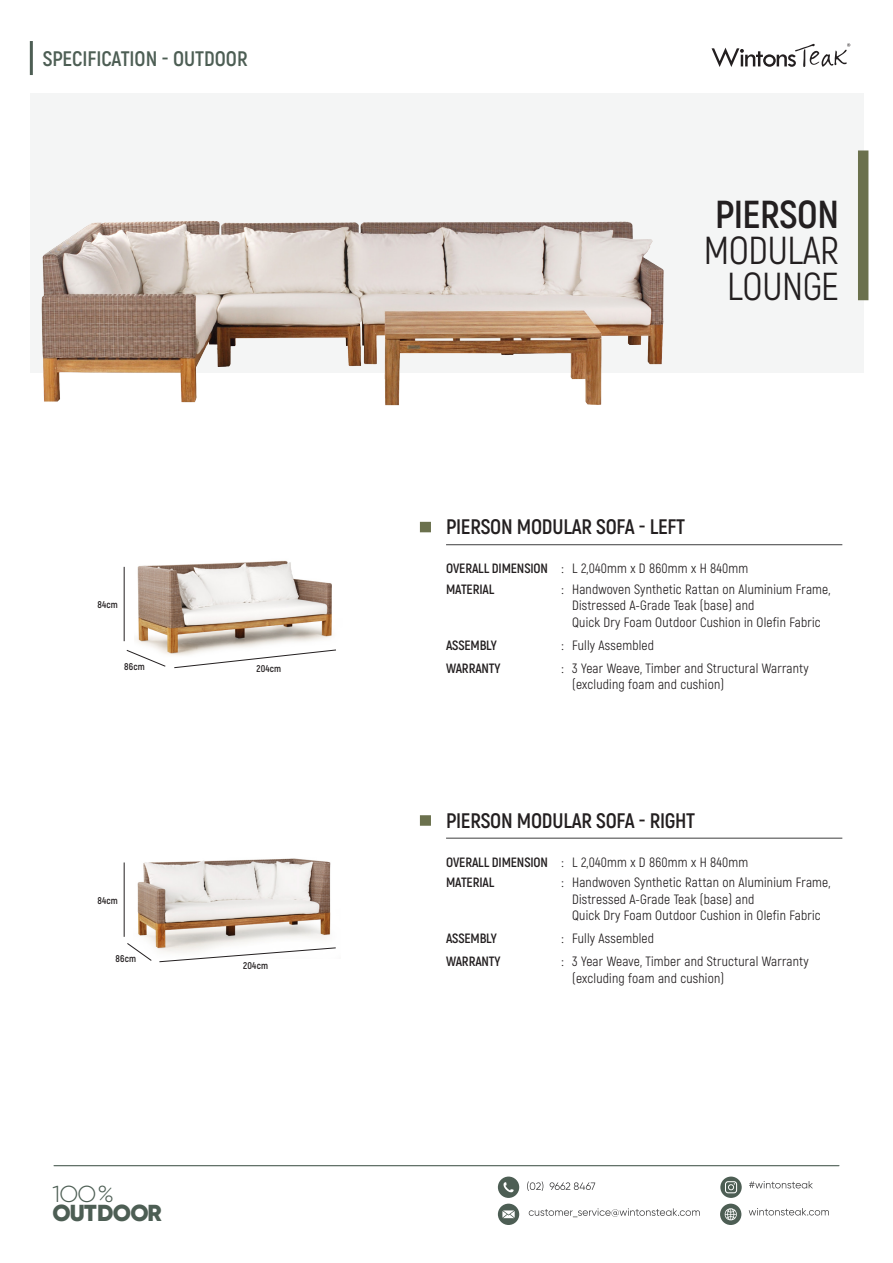
<style>
.page{position:relative;width:893px;height:1263px;background:#fff}
.page>*{position:absolute;margin:0;border:0;box-sizing:border-box;transform-origin:0 0}
.Product_Name{font:700 39px/36px "Akrobat";letter-spacing:-.01em;color:#231f20}
.Product_Name-2{font:39px "Akrobat";letter-spacing:-.01em;color:#231f20}
.GC__Headline__1_-_h{font:900 23.1px/19.2px "Gilroy";letter-spacing:-.03em;color:#4d5e54}
.Product_Copy{font:700 21px "Akrobat";letter-spacing:-.01em;color:#231f20}
.t1{font:700 21px "Akrobat";color:#4d5e54}
.Product_Copy-2{font:13.5px/16.5px "Akrobat";letter-spacing:.015em;color:#231f20}
.Product_Copy-3{font:700 13.5px "Akrobat";letter-spacing:-.01em;color:#231f20}
.t2{font:700 9.75px "Akrobat";letter-spacing:.02em;color:#231f20}
.s1{font-weight:300}
.s2{font-weight:400}
.s3{font-weight:700}
</style>
<div class="page">
<svg style="left:711px;top:43px;width:139px;height:24px"></svg>
<hr style="left:30px;top:41px;width:3px;height:34px;background:#4d5e54">
<hr style="left:446px;top:838px;width:396px;height:1px;background:#3e3e3f">
<div style="left:420px;top:815px;width:11px;height:11px;background:#6b714d"></div>
<div style="left:30px;top:93px;width:833px;height:279px;background:#f4f5f5"></div>
<div style="left:858px;top:150px;width:10px;height:150px;background:#6b714d"></div>
<img style="left:30px;top:221px;width:655px;height:185px">
<div style="left:498px;top:1176px;width:21px;height:22px;background:#4d5e54;border-radius:50%"></div>
<svg style="left:503px;top:1182px;width:11px;height:10px"></svg>
<svg style="left:527px;top:1181px;width:68px;height:10px"></svg>
<svg style="left:720px;top:1176px;width:22px;height:22px"></svg>
<svg style="left:725px;top:1181px;width:12px;height:12px"></svg>
<svg style="left:749px;top:1181px;width:64px;height:7px"></svg>
<div style="left:498px;top:1203px;width:21px;height:22px;background:#4d5e54;border-radius:50%"></div>
<svg style="left:502px;top:1210px;width:13px;height:8px"></svg>
<svg style="left:529px;top:1208px;width:171px;height:9px"></svg>
<div style="left:720px;top:1203px;width:21px;height:22px;background:#4d5e54;border-radius:50%"></div>
<svg style="left:724px;top:1208px;width:13px;height:13px"></svg>
<svg style="left:749px;top:1208px;width:80px;height:7px"></svg>
<hr style="left:54px;top:1165px;width:785px;height:1px;background:#4d5e54">
<hr style="left:446px;top:544px;width:396px;height:1px;background:#3e3e3f">
<div style="left:420px;top:522px;width:11px;height:10px;background:#6b714d"></div>
<img style="left:135px;top:560px;width:197px;height:95px">
<hr style="left:124px;top:567px;width:1px;height:74px;background:#231f20">
<svg style="left:126px;top:650px;width:40px;height:17px"></svg>
<svg style="left:174px;top:649px;width:162px;height:19px"></svg>
<img style="left:137px;top:858px;width:194px;height:92px">
<hr style="left:124px;top:862px;width:1px;height:75px;background:#231f20">
<svg style="left:127px;top:943px;width:25px;height:18px"></svg>
<svg style="left:159px;top:947px;width:177px;height:15px"></svg>
<p class="t1" style="left:43px;top:45px;width:206px">SPECIFICATION - OUTDOOR</p>
<p class="t2" style="left:97px;top:598px;width:22px">84cm</p>
<p class="t2" style="left:124px;top:660px;width:22px">86cm</p>
<p class="t2" style="left:256px;top:662px;width:26px">204cm</p>
<p class="t2" style="left:97px;top:894px;width:22px">84cm</p>
<p class="t2" style="left:115px;top:952px;width:22px">86cm</p>
<p class="t2" style="left:243px;top:959px;width:26px">204cm</p>
<p class="GC__Headline__1_-_h" style="left:52px;top:1184px;width:111px"><span class="s1">1OO%<br></span>OUTDOOR</p>
<p class="Product_Name" style="left:704px;top:196px;width:137px">PIERSON<br><span class="s2">MODULAR</span></p>
<p class="Product_Name-2" style="left:727px;top:263px;width:113px">LOUNGE</p>
<p class="Product_Copy" style="left:446px;top:514px;width:241px">PIERSON MODULAR SOFA - LEFT</p>
<p class="Product_Copy-2" style="left:446px;top:560px;width:304px"><span class="s3">OVERALL DIMENSION</span> : L 2,040mm x D 860mm x H 840mm</p>
<p class="Product_Copy-3" style="left:446px;top:581px;width:50px">MATERIAL</p>
<p class="Product_Copy-2" style="left:572px;top:581px;width:260px;text-indent:-11px">: Handwoven Synthetic Rattan on Aluminium Frame,<br>Distressed A-Grade Teak (base) and<br>Quick Dry Foam Outdoor Cushion in Olefin Fabric</p>
<p class="Product_Copy-3" style="left:446px;top:637px;width:52px">ASSEMBLY</p>
<p class="Product_Copy-2" style="left:562px;top:637px;width:94px">: Fully Assembled</p>
<p class="Product_Copy-3" style="left:446px;top:660px;width:56px">WARRANTY</p>
<p class="Product_Copy-2" style="left:572px;top:660px;width:238px;text-indent:-11px">: 3 Year Weave, Timber and Structural Warranty (excluding foam and cushion)</p>
<p class="Product_Copy" style="left:446px;top:807px;width:251px">PIERSON MODULAR SOFA - RIGHT</p>
<p class="Product_Copy-2" style="left:446px;top:854px;width:304px"><span class="s3">OVERALL DIMENSION</span> : L 2,040mm x D 860mm x H 840mm</p>
<p class="Product_Copy-3" style="left:446px;top:874px;width:50px">MATERIAL</p>
<p class="Product_Copy-2" style="left:572px;top:874px;width:260px;text-indent:-11px">: Handwoven Synthetic Rattan on Aluminium Frame,<br>Distressed A-Grade Teak (base) and<br>Quick Dry Foam Outdoor Cushion in Olefin Fabric</p>
<p class="Product_Copy-3" style="left:446px;top:930px;width:52px">ASSEMBLY</p>
<p class="Product_Copy-2" style="left:562px;top:930px;width:94px">: Fully Assembled</p>
<p class="Product_Copy-3" style="left:446px;top:953px;width:56px">WARRANTY</p>
<p class="Product_Copy-2" style="left:572px;top:953px;width:238px;text-indent:-11px">: 3 Year Weave, Timber and Structural Warranty (excluding foam and cushion)</p>
</div>
